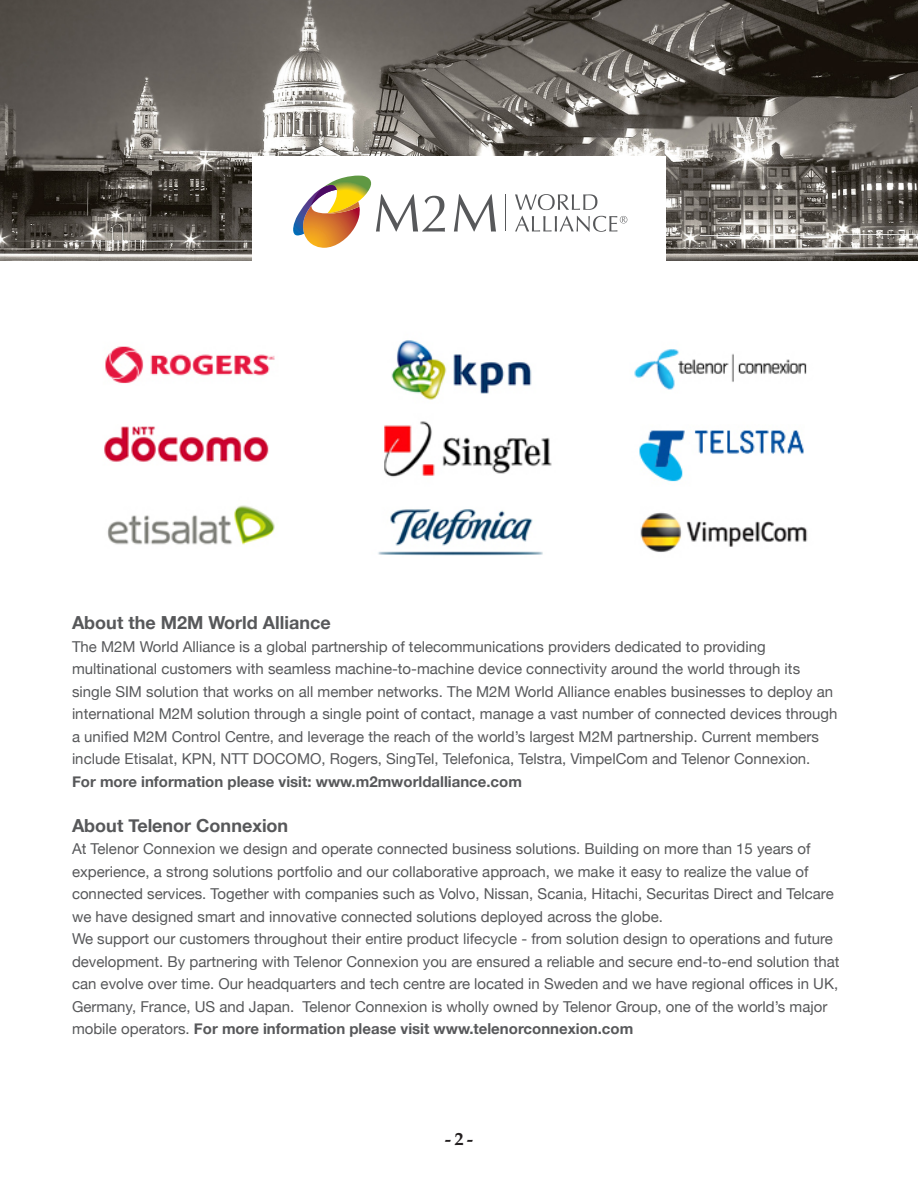
<style>
.page{position:relative;width:918px;height:1188px;background:#fff}
.page>*{position:absolute;margin:0;border:0;box-sizing:border-box;transform-origin:0 0}
.t1{font:700 18px "Helvetica Neue";color:#57585a}
.t2{font:18px "Palatino Bld";color:#231f20}
.t3{font:15px/22.5px "Helvetica Neue";color:#57585a}
.s1{font-weight:700}
</style>
<div class="page">
<img style="left:0;top:0;width:918px;height:260px">
<div style="left:252px;top:157px;width:414px;height:111px;background:#fff"></div>
<svg style="left:293px;top:176px;width:152px;height:72px"></svg>
<svg style="left:454px;top:194px;width:42px;height:38px"></svg>
<svg style="left:515px;top:194px;width:82px;height:16px"></svg>
<hr style="left:505px;top:195px;width:1px;height:36px;background:#57585a">
<svg style="left:515px;top:216px;width:112px;height:16px"></svg>
<img style="left:104px;top:340px;width:704px;height:216px">
<p class="t1" style="left:72px;top:609px;width:260px">About the M2M World Alliance</p>
<p class="t3" style="left:72px;top:636px;width:767px">The M2M World Alliance is a global partnership of telecommunications providers dedicated to providing multinational customers with seamless machine-to-machine device connectivity around the world through its single SIM solution that works on all member networks. The M2M World Alliance enables businesses to deploy an international M2M solution through a single point of contact, manage a vast number of connected devices through a unified M2M Control Centre, and leverage the reach of the world’s largest M2M partnership. Current members include Etisalat, KPN, NTT DOCOMO, Rogers, SingTel, Telefonica, Telstra, VimpelCom and Telenor Connexion.<br><span class="s1">For more information please visit: www.m2mworldalliance.com</span></p>
<p class="t1" style="left:72px;top:811px;width:218px">About Telenor Connexion</p>
<p class="t3" style="left:72px;top:839px;width:763px">At Telenor Connexion we design and operate connected business solutions. Building on more than 15 years of experience, a strong solutions portfolio and our collaborative approach, we make it easy to realize the value of connected services. Together with companies such as Volvo, Nissan, Scania, Hitachi, Securitas Direct and Telcare we have designed smart and innovative connected solutions deployed across the globe.</p>
<p class="t3" style="left:72px;top:929px;width:769px">We support our customers throughout their entire product lifecycle - from solution design to operations and future development. By partnering with Telenor Connexion you are ensured a reliable and secure end-to-end solution that can evolve over time. Our headquarters and tech centre are located in Sweden and we have regional offices in UK, Germany, France, US and Japan. Telenor Connexion is wholly owned by Telenor Group, one of the world’s major mobile operators. <span class="s1">For more information please visit www.telenorconnexion.com</span></p>
<p class="t2" style="left:445px;top:1127px;width:29px">- 2 -</p>
</div>
